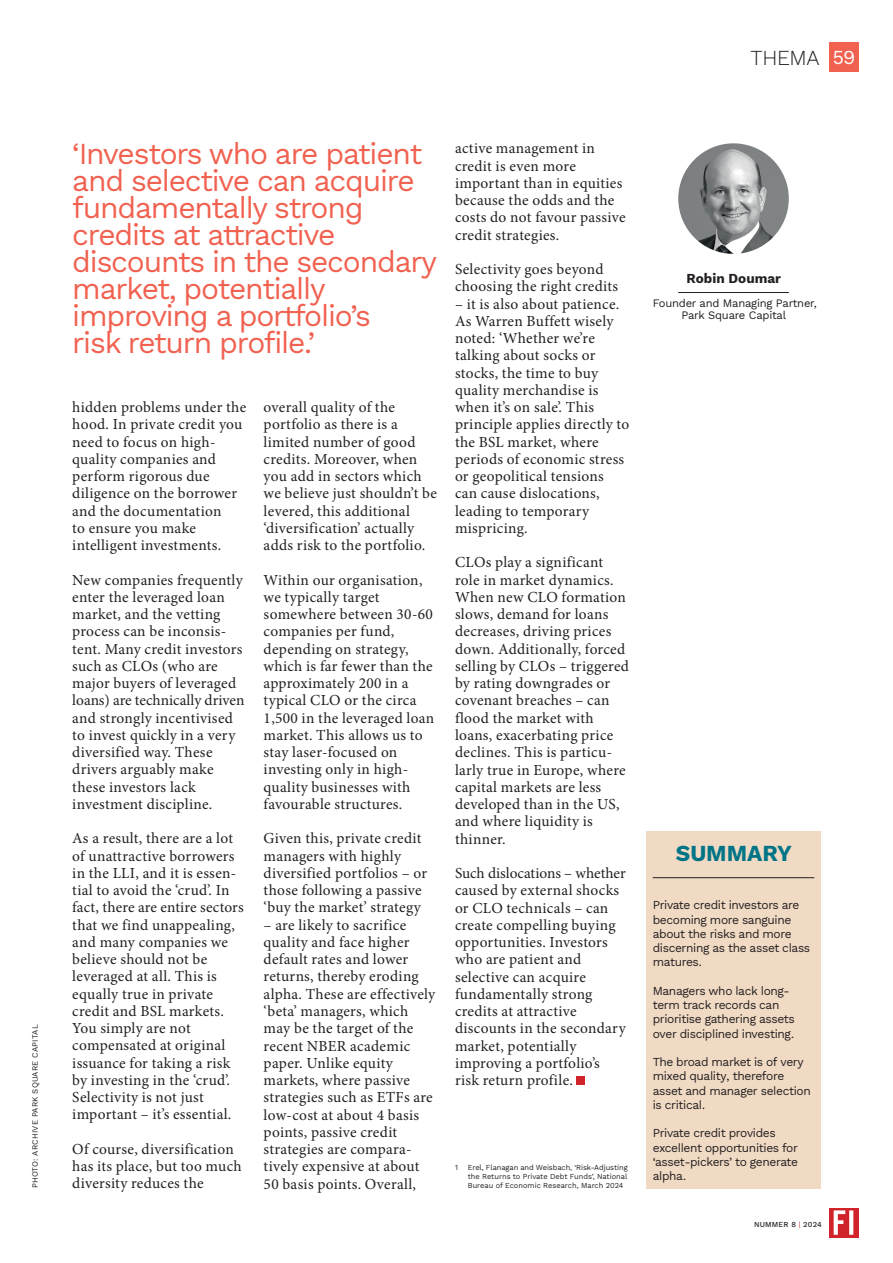
<style>
.page{position:relative;width:893px;height:1263px;background:#fff}
.page>*{position:absolute;margin:0;border:0;box-sizing:border-box;transform-origin:0 0}
.t1{font:30px/27px "Work Sans";letter-spacing:-.04em;color:#f16150}
.t2{font:700 22.5px "Work Sans";color:#007487}
.t3{font:300 21px "Work Sans";letter-spacing:-.015em;color:#231f20}
.t4{font:15.3px/17.2px "Minion Pro";letter-spacing:.02em;color:#231f20}
.t5{font:700 13.5px "Work Sans";color:#231f20}
.t6{font:12px/14.2px "Work Sans";letter-spacing:-.03em;color:#231f20}
.t7{font:11.25px/12px "Work Sans";letter-spacing:-.02em;color:#231f20;text-align:center}
.t8{font:7.95px "Work Sans";letter-spacing:.02em;color:#231f20}
.t9{font:7.5px/9px "Work Sans";color:#231f20;text-align:justify}
.t10{font:500 7.5px "Work Sans";letter-spacing:.02em;color:#231f20}
.s1{font-weight:400;font-size:19.5px;color:#fff}
.s2{font-weight:400;color:#d1232a}
</style>
<div class="page">
<svg style="left:829px;top:1208px;width:30px;height:29px"></svg>
<svg style="left:834px;top:1210px;width:19px;height:25px"></svg>
<div style="left:577px;top:1076px;width:8px;height:9px;background:#d1232a"></div>
<img style="left:678px;top:143px;width:111px;height:111px;border-radius:55px">
<hr style="left:678px;top:292px;width:111px;height:1px;background:#231f20">
<div style="left:646px;top:831px;width:175px;height:358px;background:#f0dac4"></div>
<hr style="left:653px;top:877px;width:161px;height:1px;background:#231f20">
<div style="left:829px;top:43px;width:30px;height:29px;background:#f16150"></div>
<p class="t8" style="left:29px;top:1188px;width:165px;rotate:-90deg">PHOTO: ARCHIVE PARK SQUARE CAPITAL</p>
<h3 class="t3" style="left:751px;top:42px;width:106px">THEMA <span class="s1">59</span></h3>
<h1 class="t1" style="left:72px;top:139px;width:366px">‘Investors who are patient and selective can acquire fundamentally strong credits at attractive discounts in the secondary market, potentially improving a portfolio’s<br>risk return profile.’</h1>
<p class="t4" style="left:72px;top:399px;width:176px">hidden problems under the hood. In private credit you need to focus on high&shy;quality companies and perform rigorous due diligence on the borrower and the documentation<br>to ensure you make intelligent investments.</p>
<p class="t4" style="left:72px;top:571px;width:174px">New companies frequently enter the leveraged loan market, and the vetting process can be inconsis&shy;tent. Many credit investors such as CLOs (who are major buyers of leveraged loans) are technically driven and strongly incentivised to invest quickly in a very diversified way. These drivers arguably make these investors lack investment discipline.</p>
<p class="t4" style="left:72px;top:830px;width:173px">As a result, there are a lot of unattractive borrowers in the LLI, and it is essen&shy;tial to avoid the ‘crud’. In fact, there are entire sectors that we find unappealing, and many companies we believe should not be leveraged at all. This is equally true in private credit and BSL markets.<br>You simply are not compensated at original issuance for taking a risk by investing in the ‘crud’.<br>Selectivity is not just important – it’s essential.</p>
<p class="t4" style="left:72px;top:1140px;width:171px">Of course, diversification has its place, but too much diversity reduces the</p>
<p class="t4" style="left:264px;top:399px;width:175px">overall quality of the portfolio as there is a limited number of good credits. Moreover, when you add in sectors which we believe just shouldn’t be levered, this additional ‘diversification’ actually adds risk to the portfolio.</p>
<p class="t4" style="left:264px;top:571px;width:172px">Within our organisation, we typically target somewhere between 30-60 companies per fund, depending on strategy, which is far fewer than the approximately 200 in a typical CLO or the circa<br>1,500 in the leveraged loan market. This allows us to stay laser-focused on investing only in high&shy;quality businesses with favourable structures.</p>
<p class="t4" style="left:264px;top:830px;width:165px">Given this, private credit managers with highly diversified portfolios – or those following a passive ‘buy the market’ strategy</p>
<p class="t4" style="left:264px;top:916px;width:173px">– are likely to sacrifice quality and face higher default rates and lower returns, thereby eroding alpha. These are effectively ‘beta’ managers, which may be the target of the recent NBER academic paper. Unlike equity markets, where passive strategies such as ETFs are low-cost at about 4 basis points, passive credit strategies are compara&shy;tively expensive at about<br>50 basis points. Overall,</p>
<p class="t4" style="left:455px;top:140px;width:172px">active management in credit is even more important than in equities because the odds and the costs do not favour passive credit strategies.</p>
<p class="t4" style="left:455px;top:261px;width:165px">Selectivity goes beyond choosing the right credits</p>
<p class="t4" style="left:455px;top:295px;width:176px">– it is also about patience.<br>As Warren Buffett wisely noted: ‘Whether we’re talking about socks or stocks, the time to buy quality merchandise is when it’s on sale’. This principle applies directly to the BSL market, where periods of economic stress or geopolitical tensions can cause dislocations, leading to temporary mispricing.</p>
<p class="t4" style="left:455px;top:554px;width:176px">CLOs play a significant role in market dynamics.<br>When new CLO formation slows, demand for loans decreases, driving prices down. Additionally, forced selling by CLOs – triggered by rating downgrades or covenant breaches – can flood the market with loans, exacerbating price declines. This is particu&shy;larly true in Europe, where capital markets are less developed than in the US, and where liquidity is thinner.</p>
<p class="t4" style="left:455px;top:864px;width:172px">Such dislocations – whether caused by external shocks or CLO technicals – can create compelling buying opportunities. Investors who are patient and selective can acquire fundamentally strong credits at attractive discounts in the secondary market, potentially improving a portfolio’s risk return profile.</p>
<p class="t9" style="left:455px;top:1163px;width:4px">1</p>
<p class="t9" style="left:468px;top:1163px;width:161px">Erel, Flanagan and Weisbach, ‘Risk-Adjusting the Returns to Private Debt Funds’, National Bureau of Economic Research, March 2024</p>
<p class="t5" style="left:687px;top:268px;width:96px">Robin Doumar</p>
<p class="t7" style="left:653px;top:297px;width:165px">Founder and Managing Partner,<br>Park Square Capital</p>
<h2 class="t2" style="left:676px;top:836px;width:118px">SUMMARY</h2>
<p class="t6" style="left:653px;top:898px;width:159px">Private credit investors are becoming more sanguine about the risks and more discerning as the asset class matures.</p>
<p class="t6" style="left:653px;top:983px;width:144px">Managers who lack long&shy;term track records can prioritise gathering assets over disciplined investing.</p>
<p class="t6" style="left:653px;top:1054px;width:160px">The broad market is of very mixed quality, therefore asset and manager selection is critical.</p>
<p class="t6" style="left:653px;top:1126px;width:147px">Private credit provides excellent opportunities for ‘asset-pickers’ to generate alpha.</p>
<p class="t10" style="left:754px;top:1219px;width:69px">NUMMER 8 <span class="s2">|</span> 2024</p>
</div>
